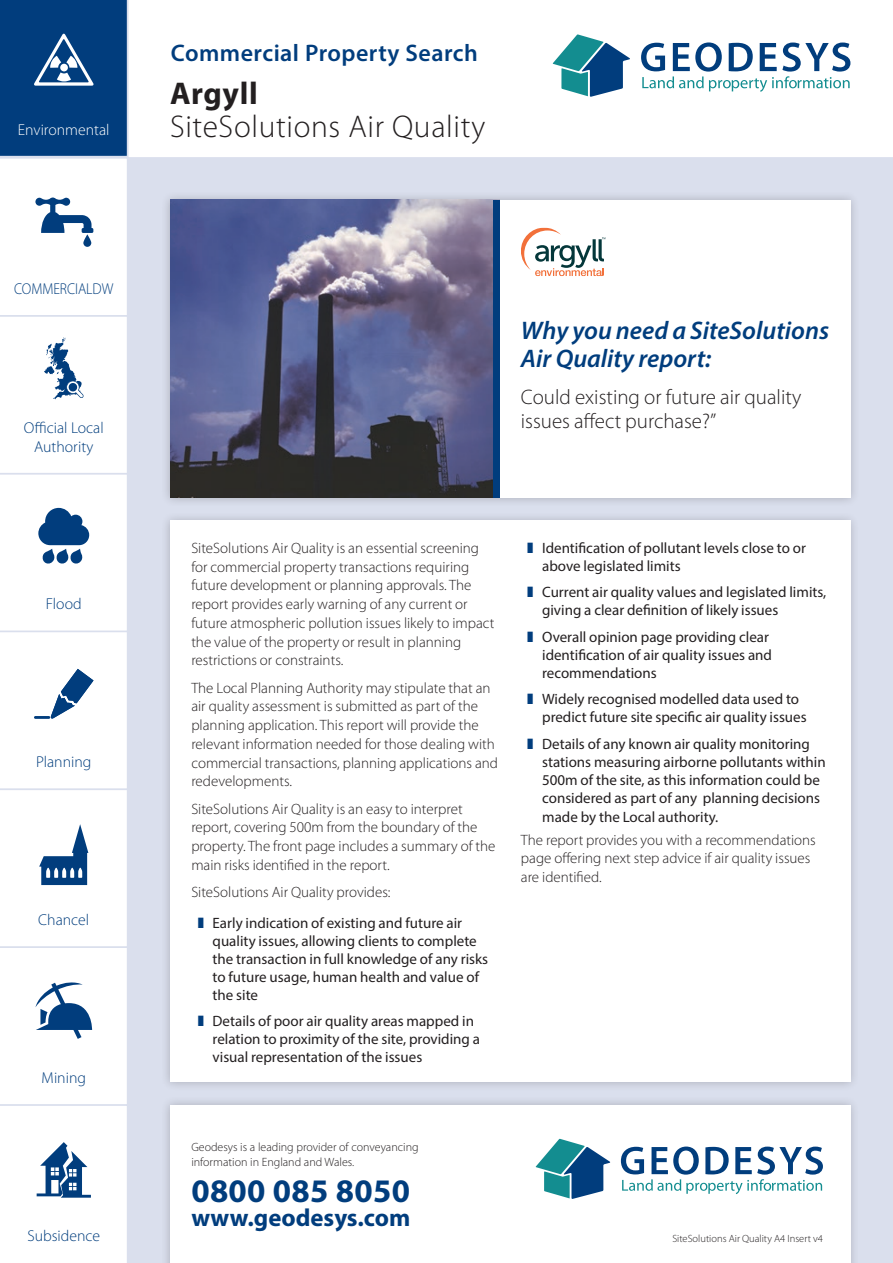
<style>
.page{position:relative;width:893px;height:1263px;background:#dadfed}
.page>*{position:absolute;margin:0;border:0;box-sizing:border-box;transform-origin:0 0}
.t1{font:700 33px "Myriad Pro";letter-spacing:.01em;color:#013d7d}
.t2{font:300 31.5px "Myriad Pro";letter-spacing:.02em;color:#231f20}
.t3{font:700 31.5px "Myriad Pro";letter-spacing:.02em;color:#231f20}
.t4{font:italic 600 25.5px/28.5px "Myriad Pro";color:#013d7d}
.t5{font:700 24.75px "Myriad Pro";color:#013d7d}
.t6{font:600 24px "Myriad Pro";letter-spacing:.02em;color:#013d7d}
.t7{font:300 21px/24px "Myriad Pro";color:#231f20}
.t8{font:300 15.75px/18.9px "Myriad Pro";color:#013d7d;text-align:center}
.t9{font:300 15.75px "Myriad Pro";color:#fff}
.t10{font:300 15.75px "Myriad Pro";color:#013d7d;scale:.9 1}
.t11{font:15px/18px "Myriad Pro";color:#231f20}
.t12{font:300 15px/18.8px "Myriad Pro";color:#231f20}
.t13{font:300 12px/15px "Myriad Pro";color:#231f20}
.t14{font:300 10.5px "Myriad Pro";color:#231f20}
.s1{font-weight:300}
.s2{color:#013d7d}
</style>
<div class="page">
<div style="left:128px;top:0;width:765px;height:157px;background:#fff"></div>
<div style="left:161px;top:1095px;width:699px;height:168px;background:#231f20;opacity:.24"></div>
<div style="left:170px;top:1105px;width:680px;height:158px;background:#fff"></div>
<svg style="left:0;top:0;width:127px;height:1263px;background:#d3dde8"></svg>
<svg style="left:536px;top:1139px;width:74px;height:60px"></svg>
<svg style="left:621px;top:1146px;width:202px;height:48px"></svg>
<svg style="left:553px;top:34px;width:77px;height:63px;background:#67a0b4"></svg>
<svg style="left:641px;top:42px;width:209px;height:50px;background:#b6cbda"></svg>
<div style="left:161px;top:511px;width:699px;height:580px;background:#231f20;opacity:.24"></div>
<div style="left:170px;top:520px;width:680px;height:561px;background:#fff"></div>
<div style="left:161px;top:190px;width:699px;height:317px;background:#231f20;opacity:.24"></div>
<div style="left:170px;top:200px;width:680px;height:297px;background:#fff"></div>
<img style="left:170px;top:200px;width:323px;height:297px">
<div style="left:493px;top:200px;width:7px;height:297px;background:#013d7d"></div>
<svg style="left:521px;top:228px;width:85px;height:48px"></svg>
<p class="t9" style="left:18px;top:120px;width:93px">Environmental</p>
<p class="t10" style="left:14px;top:279px;width:112px">COMMERCIALDW</p>
<p class="t8" style="left:24px;top:418px;width:81px">Official Local<br>Authority</p>
<p class="t8" style="left:46px;top:595px;width:37px">Flood</p>
<p class="t8" style="left:36px;top:752px;width:57px">Planning</p>
<p class="t8" style="left:38px;top:910px;width:53px">Chancel</p>
<p class="t8" style="left:42px;top:1068px;width:46px">Mining</p>
<h3 class="t6" style="left:171px;top:38px;width:309px">Commercial Property Search</h3>
<h2 class="t3" style="left:170px;top:73px;width:89px">Argyll</h2>
<h2 class="t2" style="left:170px;top:108px;width:317px">SiteSolutions Air Quality</h2>
<h3 class="t4" style="left:521px;top:315px;width:310px">Why you need a SiteSolutions<br>Air Quality report:</h3>
<h3 class="t7" style="left:521px;top:385px;width:282px">Could existing or future air quality issues affect purchase?”</h3>
<p class="t12" style="left:191px;top:538px;width:304px">SiteSolutions Air Quality is an essential screening for commercial property transactions requiring future development or planning approvals. The report provides early warning of any current or future atmospheric pollution issues likely to impact the value of the property or result in planning restrictions or constraints.</p>
<p class="t12" style="left:191px;top:678px;width:308px">The Local Planning Authority may stipulate that an air quality assessment is submitted as part of the planning application. This report will provide the relevant information needed for those dealing with commercial transactions, planning applications and redevelopments.</p>
<p class="t12" style="left:191px;top:799px;width:306px">SiteSolutions Air Quality is an easy to interpret report, covering 500m from the boundary of the property. The front page includes a summary of the main risks identified in the report.</p>
<p class="t11" style="left:198px;top:876px;width:266px;line-height:30.8px;text-indent:-6px"><span class="s1">SiteSolutions Air Quality provides:<br></span><span class="s2">❚</span> Early indication of existing and future air</p>
<p class="t11" style="left:213px;top:931px;width:277px">quality issues, allowing clients to complete the transaction in full knowledge of any risks to future usage, human health and value of the site</p>
<p class="t11" style="left:213px;top:1012px;width:269px;text-indent:-15px"><span class="s2">❚</span> Details of poor air quality areas mapped in relation to proximity of the site, providing a visual representation of the issues</p>
<p class="t11" style="left:542px;top:538px;width:265px;text-indent:-15px"><span class="s2">❚</span> Identification of pollutant levels close to or above legislated limits</p>
<p class="t11" style="left:542px;top:583px;width:286px;text-indent:-15px"><span class="s2">❚</span> Current air quality values and legislated limits, giving a clear definition of likely issues</p>
<p class="t11" style="left:542px;top:627px;width:231px;text-indent:-15px"><span class="s2">❚</span> Overall opinion page providing clear identification of air quality issues and recommendations</p>
<p class="t11" style="left:542px;top:690px;width:266px;text-indent:-15px"><span class="s2">❚</span> Widely recognised modelled data used to predict future site specific air quality issues</p>
<p class="t11" style="left:542px;top:734px;width:285px;text-indent:-15px"><span class="s2">❚</span> Details of any known air quality monitoring stations measuring airborne pollutants within 500m of the site, as this information could be considered as part of any planning decisions made by the Local authority.</p>
<p class="t12" style="left:521px;top:830px;width:296px">The report provides you with a recommendations page offering next step advice if air quality issues are identified.</p>
<p class="t13" style="left:191px;top:1139px;width:229px">Geodesys is a leading provider of conveyancing information in England and Wales.</p>
<h1 class="t1" style="left:191px;top:1170px;width:220px">0800 085 8050</h1>
<h3 class="t5" style="left:191px;top:1202px;width:220px">www.geodesys.com</h3>
<p class="t8" style="left:27px;top:1226px;width:74px">Subsidence</p>
<p class="t14" style="left:672px;top:1232px;width:152px">SiteSolutions Air Quality A4 Insert v4</p>
</div>
